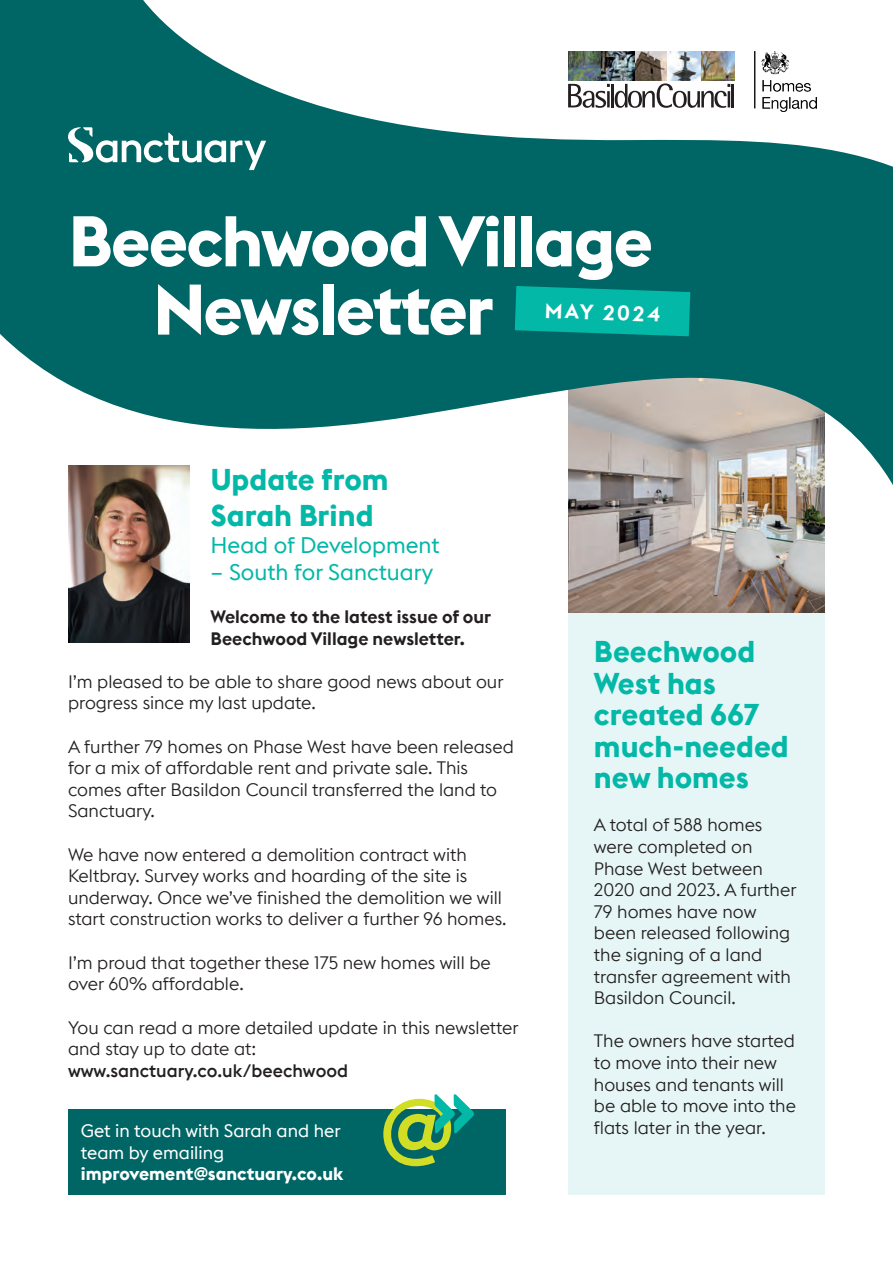
<style>
.page{position:relative;width:893px;height:1263px;background:#fff}
.page>*{position:absolute;margin:0;border:0;box-sizing:border-box;transform-origin:0 0}
.t1{font:700 70.5px/68.2px "Euclid Flex B";letter-spacing:-.03em;color:#fff}
.t2{font:700 30px/31.5px "Euclid Flex B";color:#03b8a7}
.t3{font:22.5px "Euclid Flex B";color:#03b8a7}
.t4{font:600 21px "Euclid Flex B";color:#fff}
.t5{font:300 18px/21.6px "Euclid Flex B";color:#231f20}
.t6{font:18px/21.6px "Euclid Flex B";color:#fff}
.t7{font:600 18px/21.6px "Euclid Flex B";color:#231f20}
.s1{font-weight:500}
.s2{font-weight:700}
</style>
<div class="page">
<div style="left:568px;top:361px;width:257px;height:834px;background:#e6f6f6"></div>
<svg style="left:0;top:0;width:893px;height:613px;fill:#006565"></svg>
<svg style="left:515px;top:286px;width:175px;height:50px;background:#02ae9f"></svg>
<div style="left:833px;top:488px;width:60px;height:406px;background:#fff"></div>
<img style="left:68px;top:466px;width:122px;height:177px">
<img style="left:568px;top:52px;width:166px;height:28px">
<svg style="left:568px;top:83px;width:162px;height:25px"></svg>
<hr style="left:732px;top:84px;width:2px;height:23px;background:#231f20">
<div style="left:68px;top:1110px;width:438px;height:85px;background:#006565"></div>
<img style="left:755px;top:52px;width:61px;height:59px">
<svg style="left:68px;top:127px;width:198px;height:43px"></svg>
<svg style="left:383px;top:1094px;width:91px;height:72px"></svg>
<h1 class="t1" style="left:153px;top:206px;width:502px;text-indent:-85px">Beechwood Village<br>Newsletter</h1>
<h2 class="t4" style="left:545px;top:297px;width:117px;rotate:2deg">MAY 2024</h2>
<h2 class="t2" style="left:211px;top:461px;width:180px;line-height:36px">Update from<br>Sarah Brind</h2>
<p class="t3" style="left:211px;top:532px;width:230px">Head of Development</p>
<p class="t3" style="left:211px;top:559px;width:224px">– South for Sanctuary</p>
<p class="t7" style="left:211px;top:606px;width:282px">Welcome to the latest issue of our<br>Beechwood Village newsletter.</p>
<p class="t5" style="left:68px;top:671px;width:437px">I’m pleased to be able to share good news about our progress since my last update.</p>
<p class="t5" style="left:68px;top:736px;width:447px">A further 79 homes on Phase West have been released for a mix of affordable rent and private sale. This comes after Basildon Council transferred the land to Sanctuary.</p>
<p class="t5" style="left:68px;top:844px;width:440px">We have now entered a demolition contract with Keltbray. Survey works and hoarding of the site is underway. Once we’ve finished the demolition we will start construction works to deliver a further 96 homes.</p>
<p class="t5" style="left:68px;top:952px;width:424px">I’m proud that together these 175 new homes will be over 60% affordable.</p>
<p class="t5" style="left:68px;top:1017px;width:452px">You can read a more detailed update in this newsletter and stay up to date at: <span class="s1">www.sanctuary.co.uk/beechwood</span></p>
<p class="t6" style="left:81px;top:1120px;width:264px">Get in touch with Sarah and her team by emailing <span class="s2">improvement@sanctuary.co.uk</span></p>
<h2 class="t2" style="left:594px;top:635px;width:196px">Beechwood<br>West has created 667 much-needed new homes</h2>
<p class="t5" style="left:594px;top:815px;width:204px">A total of 588 homes were completed on<br>Phase West between<br>2020 and 2023. A further<br>79 homes have now been released following the signing of a land transfer agreement with<br>Basildon Council.</p>
<p class="t5" style="left:594px;top:1031px;width:204px">The owners have started to move into their new houses and tenants will be able to move into the flats later in the year.</p>
</div>
